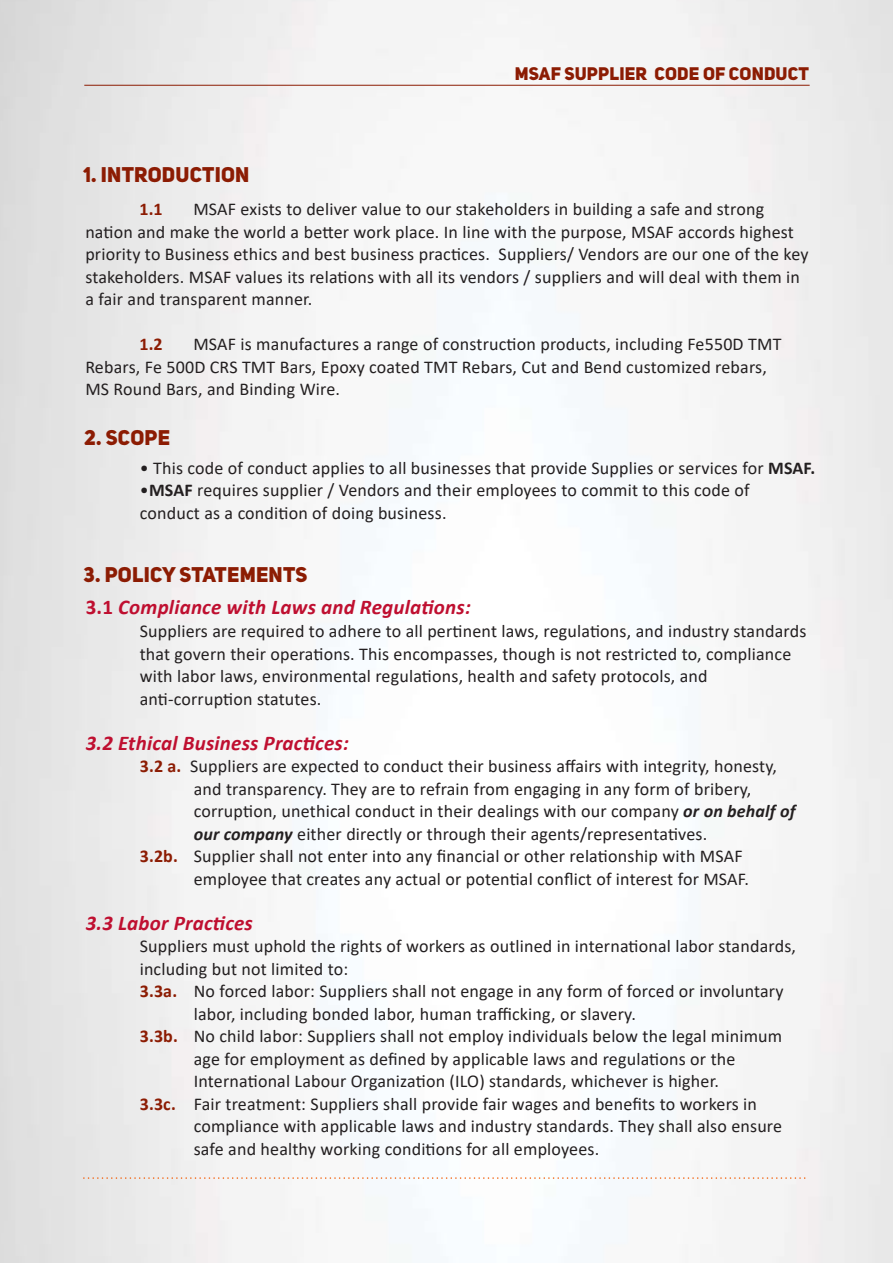
<style>
.page{position:relative;width:893px;height:1263px;background:#fff}
.page>*{position:absolute;margin:0;border:0;box-sizing:border-box;transform-origin:0 0}
.t1{font:italic 700 21px "Calibri";letter-spacing:.01em;color:#bf0f30}
.t2{font:21px "Uni Sans Heavy CAPS";letter-spacing:.01em;color:#8c1c03}
.t3{font:18px/22.5px "Calibri";letter-spacing:.01em;color:#231f20}
.t4{font:18px "Uni Sans Heavy CAPS";letter-spacing:.01em;color:#8c1c03}
.t5{font:700 18px "Calibri";color:#8c1c03}
.s1{font-weight:700}
.s2{font-style:normal}
.s3{font-weight:700;color:#8c1c03}
.s4{font-weight:700;font-style:italic}
</style>
<div class="page">
<img style="left:0;top:0;width:893px;height:1263px">
<hr style="left:84px;top:85px;width:726px;height:1px;background:#8c1c03">
<svg style="left:84px;top:1177px;width:725px;height:2px"></svg>
<p class="t4" style="left:515px;top:62px;width:296px">MSAF SUPPLIER CODE OF CONDUCT</p>
<p class="t2" style="left:83px;top:161px;width:168px">1. INTRODUCTION</p>
<p class="t5" style="left:139px;top:197px;width:25px">1.1</p>
<p class="t3" style="left:85px;top:198px;width:725px;text-indent:108px">MSAF exists to deliver value to our stakeholders in building a safe and strong nation and make the world a better work place. In line with the purpose, MSAF accords highest priority to Business ethics and best business practices. Suppliers/ Vendors are our one of the key stakeholders. MSAF values its relations with all its vendors / suppliers and will deal with them in a fair and transparent manner.</p>
<p class="t5" style="left:139px;top:332px;width:25px">1.2</p>
<p class="t3" style="left:85px;top:333px;width:698px;text-indent:108px">MSAF is manufactures a range of construction products, including Fe550D TMT<br>Rebars, Fe 500D CRS TMT Bars, Epoxy coated TMT Rebars, Cut and Bend customized rebars,<br>MS Round Bars, and Binding Wire.</p>
<p class="t2" style="left:84px;top:424px;width:87px">2. SCOPE</p>
<p class="t3" style="left:140px;top:456px;width:677px">• This code of conduct applies to all businesses that provide Supplies or services for <span class="s1">MSAF.</span></p>
<p class="t3" style="left:140px;top:478px;width:611px">•<span class="s1">MSAF</span> requires supplier / Vendors and their employees to commit to this code of conduct as a condition of doing business.</p>
<p class="t2" style="left:84px;top:561px;width:225px">3. POLICY STATEMENTS</p>
<p class="t1" style="left:86px;top:593px;width:387px"><span class="s2">3.1</span> Compliance with Laws and Regulations:</p>
<p class="t3" style="left:140px;top:619px;width:668px">Suppliers are required to adhere to all pertinent laws, regulations, and industry standards that govern their operations. This encompasses, though is not restricted to, compliance with labor laws, environmental regulations, health and safety protocols, and anti-corruption statutes.</p>
<p class="t1" style="left:86px;top:728px;width:265px">3.2 Ethical Business Practices:</p>
<p class="t3" style="left:140px;top:754px;width:639px"><span class="s3">3.2 a.</span> Suppliers are expected to conduct their business affairs with integrity, honesty,</p>
<p class="t3" style="left:194px;top:777px;width:559px">and transparency. They are to refrain from engaging in any form of bribery,</p>
<p class="t3" style="left:194px;top:799px;width:603px">corruption, unethical conduct in their dealings with our company <span class="s4">or on behalf of</span></p>
<p class="t3" style="left:194px;top:822px;width:515px"><span class="s4">our company</span> either directly or through their agents/representatives.</p>
<p class="t3" style="left:140px;top:844px;width:604px"><span class="s3">3.2b.</span> Supplier shall not enter into any financial or other relationship with MSAF</p>
<p class="t3" style="left:194px;top:867px;width:557px">employee that creates any actual or potential conflict of interest for MSAF.</p>
<p class="t1" style="left:86px;top:908px;width:169px">3.3 Labor Practices</p>
<p class="t3" style="left:140px;top:934px;width:658px">Suppliers must uphold the rights of workers as outlined in international labor standards,</p>
<p class="t3" style="left:140px;top:957px;width:210px">including but not limited to:</p>
<p class="t3" style="left:140px;top:979px;width:645px"><span class="s3">3.3a.</span> No forced labor: Suppliers shall not engage in any form of forced or involuntary</p>
<p class="t3" style="left:194px;top:1002px;width:444px">labor, including bonded labor, human trafficking, or slavery.</p>
<p class="t3" style="left:140px;top:1024px;width:644px"><span class="s3">3.3b.</span> No child labor: Suppliers shall not employ individuals below the legal minimum</p>
<p class="t3" style="left:194px;top:1047px;width:543px">age for employment as defined by applicable laws and regulations or the</p>
<p class="t3" style="left:194px;top:1069px;width:527px">International Labour Organization (ILO) standards, whichever is higher.</p>
<p class="t3" style="left:140px;top:1092px;width:619px"><span class="s3">3.3c.</span> Fair treatment: Suppliers shall provide fair wages and benefits to workers in</p>
<p class="t3" style="left:194px;top:1114px;width:590px">compliance with applicable laws and industry standards. They shall also ensure</p>
<p class="t3" style="left:194px;top:1137px;width:407px">safe and healthy working conditions for all employees.</p>
</div>
